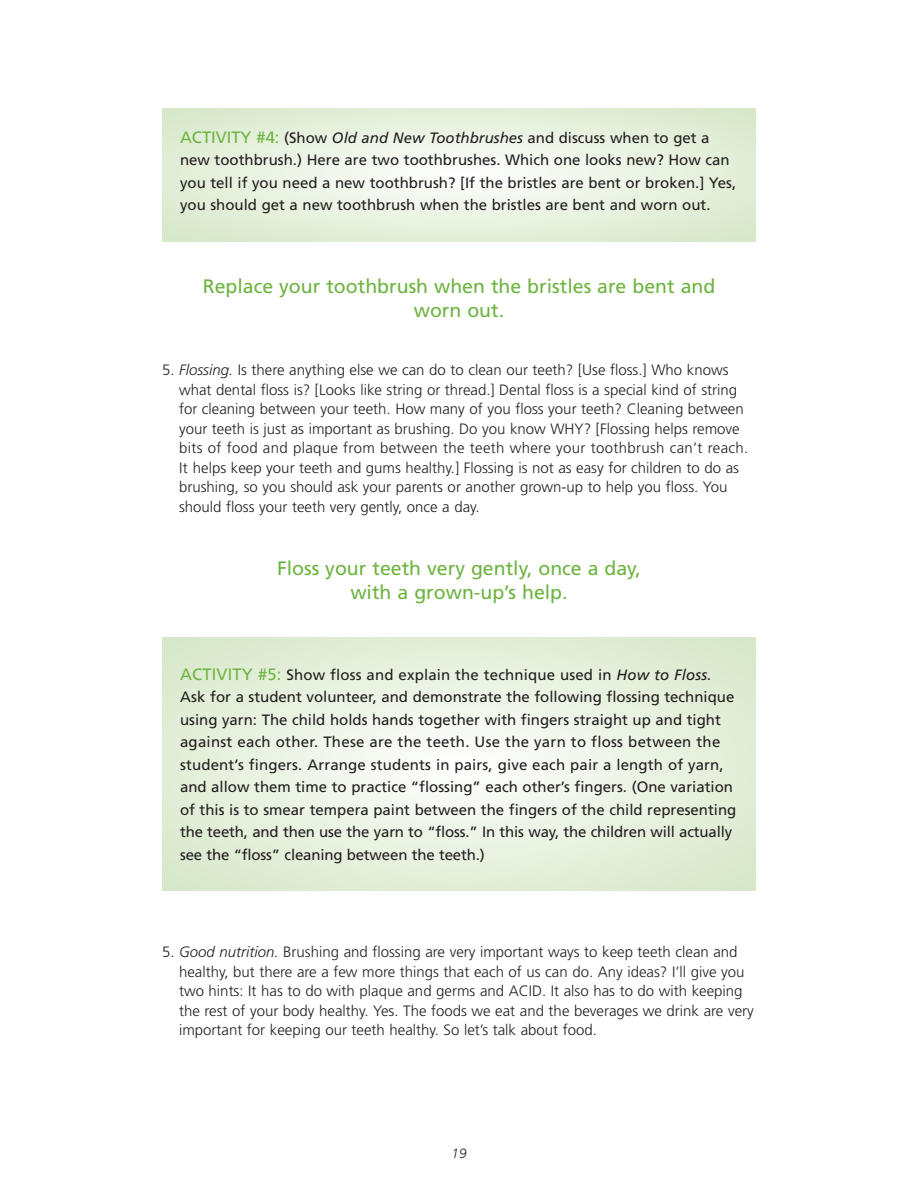
<style>
.page{position:relative;width:918px;height:1188px;background:#fff}
.page>*{position:absolute;margin:0;border:0;box-sizing:border-box;transform-origin:0 0}
.t1{font:19.5px/24px "Frutiger";color:#6cb43f;text-align:center}
.t2{font:300 15px/19.5px "Frutiger";color:#231f20}
.t3{font:15px/22.5px "Frutiger";color:#231f20}
.t4{font:italic 300 13.5px "Frutiger";color:#231f20}
.s1{font-size:16.5px;color:#6cb43f}
.s2{font-style:italic}
</style>
<div class="page">
<div style="left:162px;top:638px;width:594px;height:253px;background:#dfecd3"></div>
<div style="left:167px;top:639px;width:584px;height:251px;background:#e2eed7;border-radius:50%"></div>
<div style="left:199px;top:653px;width:520px;height:223px;background:#e5f0db;border-radius:50%"></div>
<div style="left:232px;top:667px;width:454px;height:195px;background:#e8f2e0;border-radius:50%"></div>
<div style="left:264px;top:681px;width:390px;height:167px;background:#ebf4e4;border-radius:50%"></div>
<div style="left:297px;top:695px;width:324px;height:139px;background:#eef5e8;border-radius:50%"></div>
<div style="left:323px;top:706px;width:272px;height:117px;background:#f1f7ec;border-radius:50%"></div>
<div style="left:349px;top:717px;width:220px;height:95px;background:#f4f9f0;border-radius:50%"></div>
<div style="left:381px;top:731px;width:156px;height:67px;background:#f7faf4;border-radius:50%"></div>
<div style="left:407px;top:742px;width:104px;height:45px;background:#f9fcf8;border-radius:50%"></div>
<div style="left:433px;top:753px;width:52px;height:23px;background:#fcfefc;border-radius:50%"></div>
<div style="left:162px;top:108px;width:594px;height:134px;background:#deebd2"></div>
<div style="left:167px;top:108px;width:584px;height:134px;background:#e2eed7;border-radius:50%"></div>
<div style="left:199px;top:115px;width:520px;height:119px;background:#e5f0db;border-radius:50%"></div>
<div style="left:232px;top:123px;width:454px;height:104px;background:#e8f2e0;border-radius:50%"></div>
<div style="left:264px;top:130px;width:390px;height:89px;background:#ebf4e4;border-radius:50%"></div>
<div style="left:297px;top:138px;width:324px;height:74px;background:#eef5e8;border-radius:50%"></div>
<div style="left:323px;top:144px;width:272px;height:62px;background:#f1f7ec;border-radius:50%"></div>
<div style="left:349px;top:150px;width:220px;height:50px;background:#f4f9f0;border-radius:50%"></div>
<div style="left:381px;top:157px;width:156px;height:36px;background:#f7faf4;border-radius:50%"></div>
<div style="left:407px;top:163px;width:104px;height:24px;background:#f9fcf8;border-radius:50%"></div>
<div style="left:433px;top:169px;width:52px;height:12px;background:#fcfefc;border-radius:50%"></div>
<p class="t3" style="left:180px;top:128px;width:558px"><span class="s1">ACTIVITY #4:</span> (Show <span class="s2">Old and New Toothbrushes</span> and discuss when to get a new toothbrush.) Here are two toothbrushes. Which one looks new? How can you tell if you need a new toothbrush? [If the bristles are bent or broken.] Yes, you should get a new toothbrush when the bristles are bent and worn out.</p>
<h1 class="t1" style="left:203px;top:276px;width:514px">Replace your toothbrush when the bristles are bent and worn out.</h1>
<p class="t2" style="left:179px;top:362px;width:571px;text-indent:-17px">5. <span class="s2">Flossing.</span> Is there anything else we can do to clean our teeth? [Use floss.] Who knows what dental floss is? [Looks like string or thread.] Dental floss is a special kind of string for cleaning between your teeth. How many of you floss your teeth? Cleaning between your teeth is just as important as brushing. Do you know WHY? [Flossing helps remove bits of food and plaque from between the teeth where your toothbrush can’t reach.<br>It helps keep your teeth and gums healthy.] Flossing is not as easy for children to do as brushing, so you should ask your parents or another grown-up to help you floss. You should floss your teeth very gently, once a day.</p>
<h1 class="t1" style="left:277px;top:558px;width:365px">Floss your teeth very gently, once a day, with a grown-up’s help.</h1>
<p class="t3" style="left:180px;top:665px;width:558px"><span class="s1">ACTIVITY #5:</span> Show floss and explain the technique used in <span class="s2">How to Floss.<br></span>Ask for a student volunteer, and demonstrate the following flossing technique using yarn: The child holds hands together with fingers straight up and tight against each other. These are the teeth. Use the yarn to floss between the student’s fingers. Arrange students in pairs, give each pair a length of yarn, and allow them time to practice “flossing” each other’s fingers. (One variation of this is to smear tempera paint between the fingers of the child representing the teeth, and then use the yarn to “floss.” In this way, the children will actually see the “floss” cleaning between the teeth.)</p>
<p class="t2" style="left:179px;top:944px;width:576px;text-indent:-17px">5. <span class="s2">Good nutrition.</span> Brushing and flossing are very important ways to keep teeth clean and healthy, but there are a few more things that each of us can do. Any ideas? I’ll give you two hints: It has to do with plaque and germs and ACID. It also has to do with keeping the rest of your body healthy. Yes. The foods we eat and the beverages we drink are very important for keeping our teeth healthy. So let’s talk about food.</p>
<p class="t4" style="left:451px;top:1148px;width:17px">19</p>
</div>
